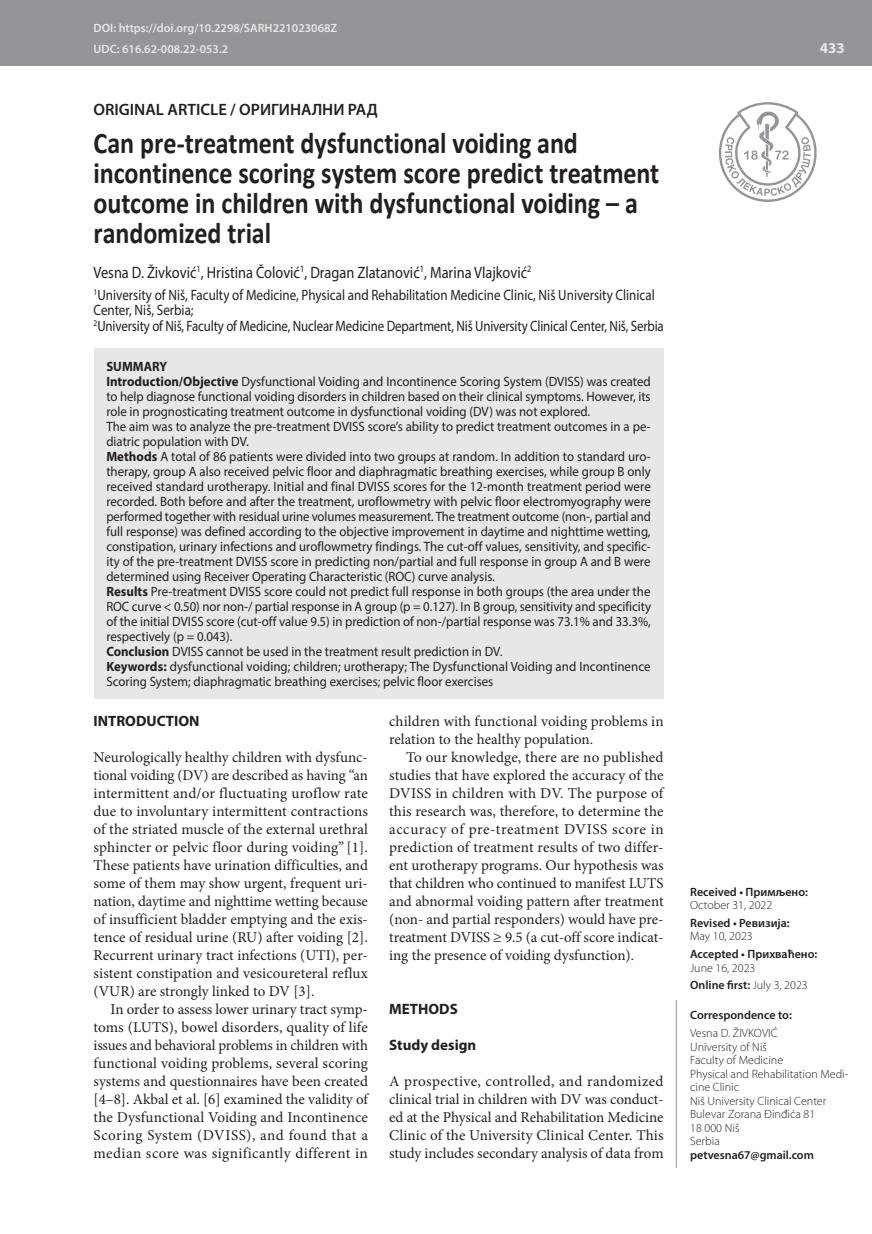
<style>
.page{position:relative;width:872px;height:1234px;background:#fff}
.page>*{position:absolute;margin:0;border:0;box-sizing:border-box;transform-origin:0 0}
.t1{font:700 30px/30px "Calibri";letter-spacing:-.005em;color:#231f20;scale:.87 1}
.t2{font:16.5px "Myriad Pro";color:#231f20;scale:.87 1}
.t3{font:600 16.5px "Myriad Pro";color:#231f20}
.t4{font:15px/18px "Minion Pro";color:#231f20;text-align:justify}
.t5{font:15px/15.8px "Myriad Pro";color:#231f20;scale:.87 1}
.t6{font:700 15px "Myriad Pro";color:#231f20}
.t7{font:700 15px "Myriad Pro";color:#e6e7e9}
.t8{font:13.5px/15px "Myriad Pro";color:#231f20;scale:.95 1}
.t9{font:300 12px/13.5px "Myriad Pro";color:#231f20}
.t10{font:600 12px "Myriad Pro";color:#231f20}
.t11{font:600 12px/21.3px "Myriad Pro";color:#e6e7e9}
.s1{font-weight:700}
.s2{font-weight:600}
</style>
<div class="page">
<div style="left:0;top:0;width:872px;height:66px;background:#939598"></div>
<svg style="left:719px;top:102px;width:98px;height:100px"></svg>
<hr style="left:676px;top:999px;width:1px;height:168px;background:#939598">
<div style="left:94px;top:348px;width:569px;height:350px;background:#e6e7e9"></div>
<p class="t11" style="left:94px;top:17px;width:245px">DOI: https://doi.org/10.2298/SARH221023068Z<br>UDC: 616.62-008.22-053.2</p>
<p class="t3" style="left:94px;top:98px;width:286px">ORIGINAL ARTICLE / ОРИГИНАЛНИ РАД</p>
<h1 class="t1" style="left:94px;top:128px;width:652px">Can pre-treatment dysfunctional voiding and incontinence scoring system score predict treatment outcome in children with dysfunctional voiding – a randomized trial</h1>
<p class="t2" style="left:94px;top:262px;width:505px">Vesna D. Živković<sup>1</sup>, Hristina Čolović<sup>1</sup>, Dragan Zlatanović<sup>1</sup>, Marina Vlajković<sup>2</sup></p>
<p class="t5" style="left:94px;top:286px;width:657px"><sup>1</sup>University of Niš, Faculty of Medicine, Physical and Rehabilitation Medicine Clinic, Niš University Clinical<br>Center, Niš, Serbia;<br><sup>2</sup>University of Niš, Faculty of Medicine, Nuclear Medicine Department, Niš University Clinical Center, Niš, Serbia</p>
<p class="t8" style="left:106px;top:358px;width:575px"><span class="s1">SUMMARY<br>Introduction/Objective</span> Dysfunctional Voiding and Incontinence Scoring System (DVISS) was created to help diagnose functional voiding disorders in children based on their clinical symptoms. However, its role in prognosticating treatment outcome in dysfunctional voiding (DV) was not explored.<br>The aim was to analyze the pre-treatment DVISS score’s ability to predict treatment outcomes in a pe&shy;diatric population with DV.<br><span class="s1">Methods</span> A total of 86 patients were divided into two groups at random. In addition to standard uro&shy;therapy, group A also received pelvic floor and diaphragmatic breathing exercises, while group B only received standard urotherapy. Initial and final DVISS scores for the 12-month treatment period were recorded. Both before and after the treatment, uroflowmetry with pelvic floor electromyography were performed together with residual urine volumes measurement. The treatment outcome (non-, partial and full response) was defined according to the objective improvement in daytime and nighttime wetting, constipation, urinary infections and uroflowmetry findings. The cut-off values, sensitivity, and specific&shy;ity of the pre-treatment DVISS score in predicting non/partial and full response in group A and B were determined using Receiver Operating Characteristic (ROC) curve analysis.<br><span class="s1">Results</span> Pre-treatment DVISS score could not predict full response in both groups (the area under the ROC curve &lt; 0.50) nor non-/ partial response in A group (p = 0.127). In B group, sensitivity and specificity of the initial DVISS score (cut-off value 9.5) in prediction of non-/partial response was 73.1% and 33.3%, respectively (p = 0.043).<br><span class="s1">Conclusion</span> DVISS cannot be used in the treatment result prediction in DV.<br><span class="s1">Keywords:</span> dysfunctional voiding; children; urotherapy; The Dysfunctional Voiding and Incontinence Scoring System; diaphragmatic breathing exercises; pelvic floor exercises</p>
<p class="t6" style="left:94px;top:711px;width:107px">INTRODUCTION</p>
<p class="t4" style="left:94px;top:748px;width:276px">Neurologically healthy children with dysfunc&shy;tional voiding (DV) are described as having “an intermittent and/or fluctuating uroflow rate due to involuntary intermittent contractions of the striated muscle of the external urethral sphincter or pelvic floor during voiding” [1].<br>These patients have urination difficulties, and some of them may show urgent, frequent uri&shy;nation, daytime and nighttime wetting because of insufficient bladder emptying and the exis&shy;tence of residual urine (RU) after voiding [2].<br>Recurrent urinary tract infections (UTI), per&shy;sistent constipation and vesicoureteral reflux (VUR) are strongly linked to DV [3].</p>
<p class="t4" style="left:94px;top:1000px;width:276px;text-indent:17px">In order to assess lower urinary tract symp&shy;toms (LUTS), bowel disorders, quality of life issues and behavioral problems in children with functional voiding problems, several scoring systems and questionnaires have been created [4–8]. Akbal et al. [6] examined the validity of the Dysfunctional Voiding and Incontinence Scoring System (DVISS), and found that a median score was significantly different in</p>
<p class="t4" style="left:389px;top:712px;width:276px">children with functional voiding problems in relation to the healthy population.</p>
<p class="t4" style="left:389px;top:748px;width:276px;text-indent:17px">To our knowledge, there are no published studies that have explored the accuracy of the DVISS in children with DV. The purpose of this research was, therefore, to determine the accuracy of pre-treatment DVISS score in prediction of treatment results of two differ&shy;ent urotherapy programs. Our hypothesis was that children who continued to manifest LUTS and abnormal voiding pattern after treatment (non- and partial responders) would have pre&shy;treatment DVISS ≥ 9.5 (a cut-off score indicat&shy;ing the presence of voiding dysfunction).</p>
<p class="t6" style="left:389px;top:999px;width:70px">METHODS</p>
<p class="t6" style="left:389px;top:1035px;width:89px">Study design</p>
<p class="t4" style="left:389px;top:1072px;width:276px">A prospective, controlled, and randomized clinical trial in children with DV was conduct&shy;ed at the Physical and Rehabilitation Medicine Clinic of the University Clinical Center. This study includes secondary analysis of data from</p>
<p class="t7" style="left:820px;top:38px;width:26px">433</p>
<p class="t10" style="left:690px;top:883px;width:119px">Received • Примљено:</p>
<p class="t9" style="left:690px;top:898px;width:84px">October 31, 2022</p>
<p class="t10" style="left:690px;top:914px;width:101px">Revised • Ревизија:</p>
<p class="t9" style="left:690px;top:929px;width:64px">May 10, 2023</p>
<p class="t10" style="left:690px;top:946px;width:129px">Accepted • Прихваћено:</p>
<p class="t9" style="left:690px;top:958px;width:119px;line-height:17.7px">June 16, 2023<br><span class="s2">Online first:</span> July 3, 2023</p>
<p class="t10" style="left:690px;top:1007px;width:103px">Correspondence to:</p>
<p class="t9" style="left:690px;top:1026px;width:160px">Vesna D. ŽIVKOVIĆ<br>University of Niš<br>Faculty of Medicine<br>Physical and Rehabilitation Medi&shy;cine Clinic<br>Niš University Clinical Center<br>Bulevar Zorana Đinđića 81<br>18 000 Niš<br>Serbia</p>
<p class="t10" style="left:690px;top:1146px;width:125px">petvesna67@gmail.com</p>
</div>
